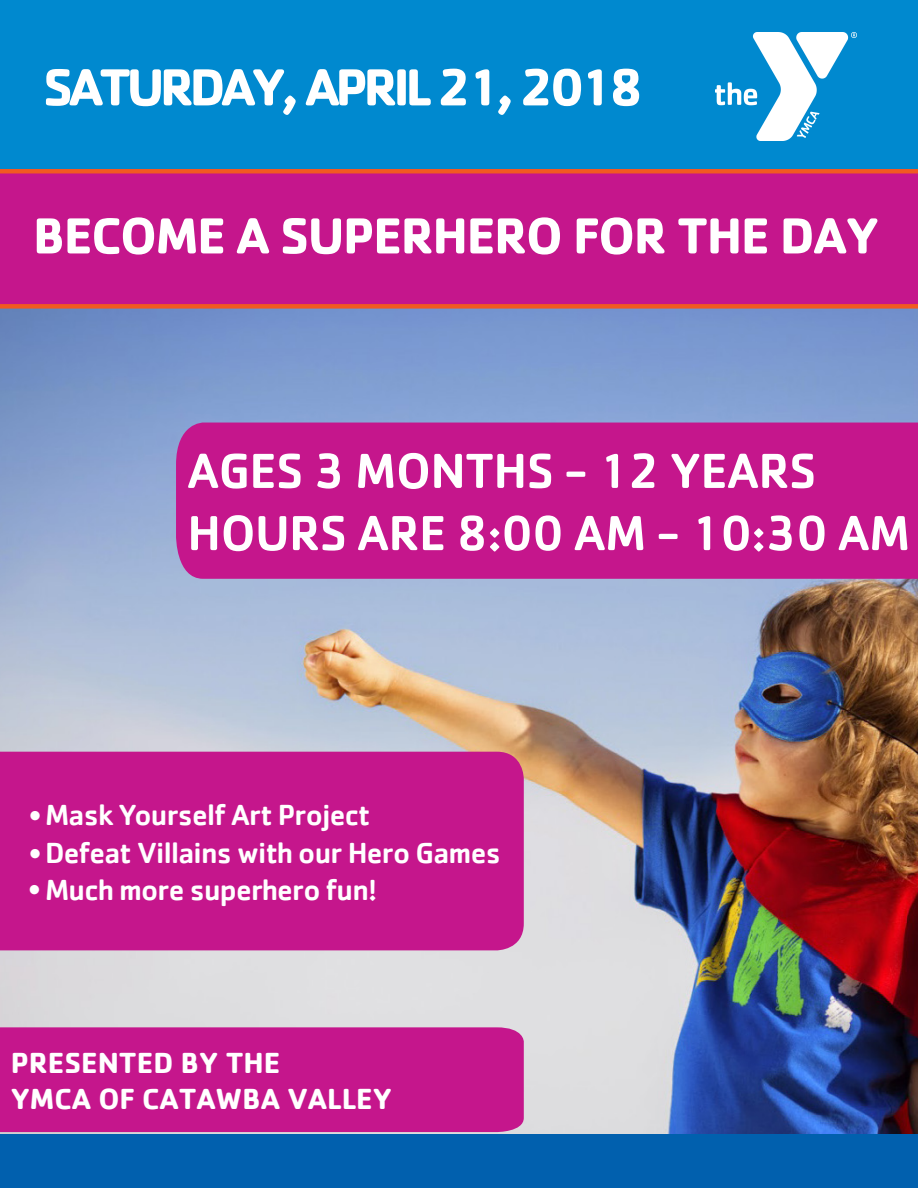
<style>
.page{position:relative;width:918px;height:1188px;background:#fff}
.page>*{position:absolute;margin:0;border:0;box-sizing:border-box;transform-origin:0 0}
.t1{font:700 54px "Cachet";letter-spacing:-.08em;color:#fff}
.t2{font:700 52.5px "Cachet";letter-spacing:-.025em;color:#fff}
.t3{font:500 51px/62.2px "Cachet";letter-spacing:-.015em;color:#fff}
.t4{font:500 30px "Cachet";letter-spacing:-.025em;color:#fff}
.t5{font:700 30px/36px "Cachet";color:#fff}
</style>
<div class="page">
<img style="left:0;top:309px;width:918px;height:825px">
<div style="left:0;top:0;width:918px;height:169px;background:#0089cf"></div>
<div style="left:0;top:171px;width:918px;height:133px;background:#c5168c"></div>
<hr style="left:0;top:169px;width:918px;height:4px;background:#f15921">
<div style="left:0;top:304px;width:918px;height:5px;background:#f15921"></div>
<div style="left:0;top:1134px;width:918px;height:54px;background:#0160ae"></div>
<div style="left:176px;top:423px;width:742px;height:156px;background:#c5168c"></div>
<div style="left:0;top:752px;width:524px;height:198px;background:#c5168c"></div>
<div style="left:0;top:1027px;width:524px;height:105px;background:#c5168c"></div>
<img style="left:716px;top:33px;width:140px;height:107px">
<p class="t1" style="left:43px;top:53px;width:602px">SATURDAY, APRIL 21, 2018</p>
<p class="t2" style="left:33px;top:202px;width:848px">BECOME A SUPERHERO FOR THE DAY</p>
<p class="t3" style="left:187px;top:438px;width:725px">AGES 3 MONTHS - 12 YEARS<br>HOURS ARE 8:00 AM - 10:30 AM</p>
<p class="t4" style="left:29px;top:797px;width:343px">•Mask Yourself Art Project</p>
<p class="t4" style="left:29px;top:834px;width:473px">• Defeat Villains with our Hero Games</p>
<p class="t4" style="left:28px;top:872px;width:351px">• Much more superhero fun!</p>
<p class="t5" style="left:11px;top:1044px;width:383px">PRESENTED BY THE<br>YMCA OF CATAWBA VALLEY</p>
</div>
